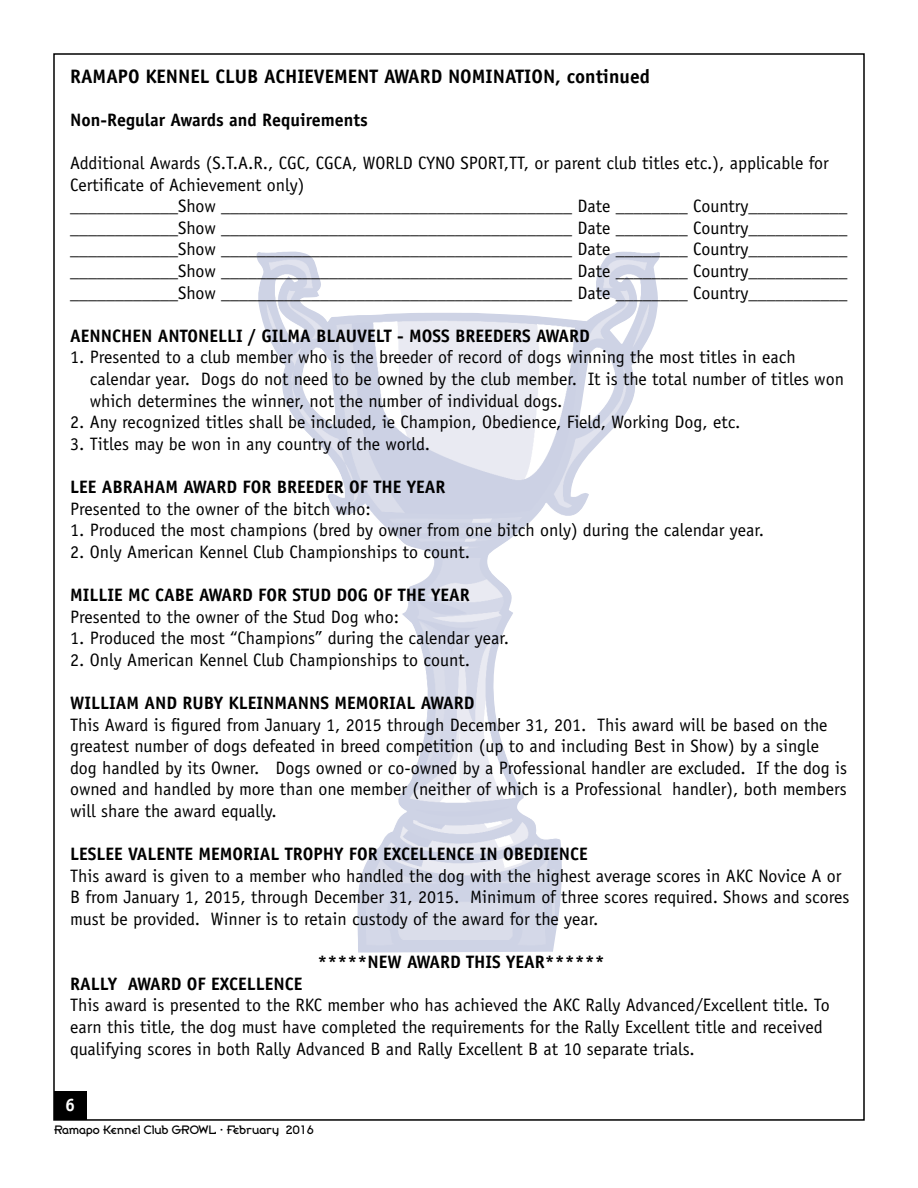
<style>
.page{position:relative;width:918px;height:1188px;background:#fff}
.page>*{position:absolute;margin:0;border:0;box-sizing:border-box;transform-origin:0 0}
.t1{font:700 19.5px "Officina Sans";color:#000}
.t2{font:18px/21.6px "Officina Sans";color:#000}
.t3{font:700 18px "Officina Sans";color:#000}
.t4{font:700 18px "Officina Sans";color:#fff}
.t5{font:12px "Broadband ICG";color:#000}
</style>
<div class="page">
<div style="left:54px;top:1092px;width:32px;height:28px;background:#000"></div>
<img style="left:256px;top:252px;width:404px;height:701px">
<p class="t1" style="left:70px;top:64px;width:581px">RAMAPO KENNEL CLUB ACHIEVEMENT AWARD NOMINATION, continued</p>
<p class="t3" style="left:70px;top:108px;width:299px">Non-Regular Awards and Requirements</p>
<p class="t2" style="left:70px;top:152px;width:779px">Additional Awards (S.T.A.R., CGC, CGCA, WORLD CYNO SPORT,TT, or parent club titles etc.), applicable for Certificate of Achievement only)<br>____________Show _______________________________________ Date ________ Country___________ ____________Show _______________________________________ Date ________ Country___________ ____________Show _______________________________________ Date ________ Country___________ ____________Show _______________________________________ Date ________ Country___________ ____________Show _______________________________________ Date ________ Country___________</p>
<p class="t3" style="left:70px;top:324px;width:521px">AENNCHEN ANTONELLI / GILMA BLAUVELT - MOSS BREEDERS AWARD</p>
<p class="t2" style="left:90px;top:347px;width:756px;text-indent:-20px">1. Presented to a club member who is the breeder of record of dogs winning the most titles in each calendar year. Dogs do not need to be owned by the club member. It is the total number of titles won which determines the winner, not the number of individual dogs.</p>
<p class="t2" style="left:70px;top:411px;width:672px">2. Any recognized titles shall be included, ie Champion, Obedience, Field, Working Dog, etc.</p>
<p class="t2" style="left:70px;top:433px;width:362px">3. Titles may be won in any country of the world.</p>
<p class="t3" style="left:70px;top:476px;width:377px">LEE ABRAHAM AWARD FOR BREEDER OF THE YEAR</p>
<p class="t2" style="left:70px;top:498px;width:302px">Presented to the owner of the bitch who:</p>
<p class="t2" style="left:70px;top:519px;width:695px">1. Produced the most champions (bred by owner from one bitch only) during the calendar year.</p>
<p class="t2" style="left:70px;top:541px;width:401px">2. Only American Kennel Club Championships to count.</p>
<p class="t3" style="left:70px;top:584px;width:401px">MILLIE MC CABE AWARD FOR STUD DOG OF THE YEAR</p>
<p class="t2" style="left:70px;top:606px;width:330px">Presented to the owner of the Stud Dog who:</p>
<p class="t2" style="left:70px;top:627px;width:440px">1. Produced the most “Champions” during the calendar year.</p>
<p class="t2" style="left:70px;top:649px;width:401px">2. Only American Kennel Club Championships to count.</p>
<p class="t3" style="left:70px;top:692px;width:406px">WILLIAM AND RUBY KLEINMANNS MEMORIAL AWARD</p>
<p class="t2" style="left:70px;top:714px;width:778px">This Award is figured from January 1, 2015 through December 31, 201. This award will be based on the greatest number of dogs defeated in breed competition (up to and including Best in Show) by a single dog handled by its Owner. Dogs owned or co-owned by a Professional handler are excluded. If the dog is owned and handled by more than one member (neither of which is a Professional handler), both members will share the award equally.</p>
<p class="t3" style="left:70px;top:843px;width:519px">LESLEE VALENTE MEMORIAL TROPHY FOR EXCELLENCE IN OBEDIENCE</p>
<p class="t2" style="left:70px;top:865px;width:781px">This award is given to a member who handled the dog with the highest average scores in AKC Novice A or<br>B from January 1, 2015, through December 31, 2015. Minimum of three scores required. Shows and scores must be provided. Winner is to retain custody of the award for the year.</p>
<p class="t3" style="left:317px;top:951px;width:289px">*****NEW AWARD THIS YEAR******</p>
<p class="t3" style="left:70px;top:972px;width:234px">RALLY AWARD OF EXCELLENCE</p>
<p class="t2" style="left:70px;top:995px;width:761px">This award is presented to the RKC member who has achieved the AKC Rally Advanced/Excellent title. To earn this title, the dog must have completed the requirements for the Rally Excellent title and received qualifying scores in both Rally Advanced B and Rally Excellent B at 10 separate trials.</p>
<p class="t4" style="left:65px;top:1093px;width:12px">6</p>
<p class="t5" style="left:54px;top:1123px;width:261px">Ramapo Kennel Club GROWL • February 2016</p>
</div>
